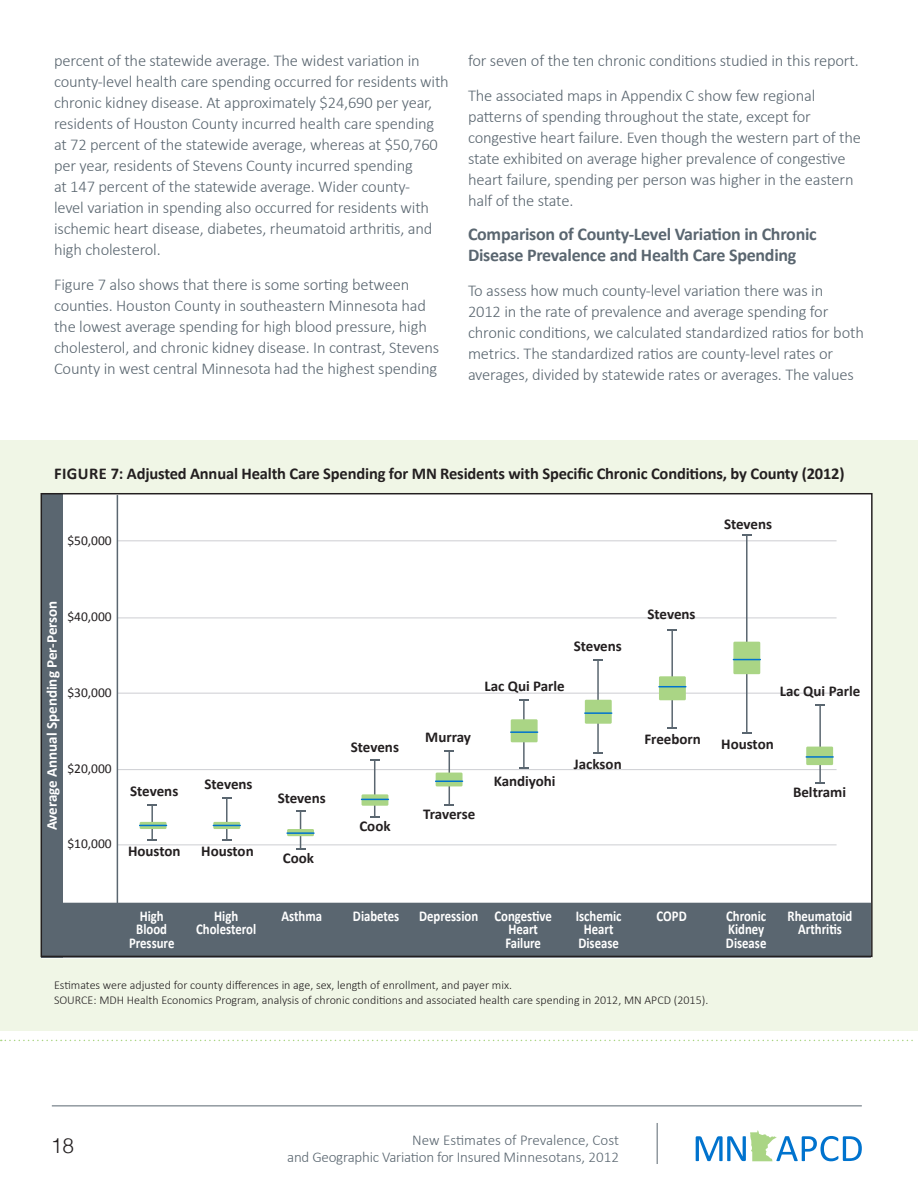
<style>
.page{position:relative;width:918px;height:1188px;background:#fff}
.page>*{position:absolute;margin:0;border:0;box-sizing:border-box;transform-origin:0 0}
.t1{font:300 21px "Helvetica";color:#231f20}
.Sub_head{font:700 18px/21px "Calibri";letter-spacing:-.015em;color:#5a6670}
.t2{font:300 16.5px/21px "Calibri";letter-spacing:-.01em;color:#5a6670}
.Figure___Table_Title{font:700 16.5px "Calibri";letter-spacing:-.01em;color:#231f20}
.t3{font:700 15px "Calibri";color:#231f20}
.t4{font:700 15px/13.5px "Calibri";color:#fff;text-align:center;scale:.85 1}
.t5{font:300 15px/16.5px "Calibri";letter-spacing:-.015em;color:#5a6670;text-align:right}
.t6{font:700 15px "Calibri";color:#fff}
.t7{font:13.5px "Calibri";color:#231f20}
.t8{font:300 12px "Calibri";color:#231f20}
</style>
<div class="page">
<hr style="left:52px;top:1106px;width:810px;height:1px;background:#5a6670">
<hr style="left:657px;top:1123px;width:1px;height:41px;background:#5a6670">
<svg style="left:696px;top:1130px;width:166px;height:31px"></svg>
<hr style="left:0;top:440px;width:1px;height:464px;background:#f0f6e6">
<div style="left:0;top:441px;width:918px;height:590px;background:#f0f6e6"></div>
<svg style="left:1px;top:1040px;width:912px;height:1px"></svg>
<div style="left:41px;top:494px;width:831px;height:462px;background:#fff"></div>
<div style="left:42px;top:902px;width:829px;height:56px;background:#5a6670"></div>
<div style="left:42px;top:902px;width:830px;height:57px;border:1px solid #fff"></div>
<div style="left:41px;top:494px;width:22px;height:464px;background:#5a6670"></div>
<hr style="left:118px;top:769px;width:719px;height:1px;background:#cdced2">
<hr style="left:118px;top:844px;width:719px;height:1px;background:#cdced2">
<hr style="left:118px;top:540px;width:719px;height:1px;background:#cdced2">
<hr style="left:118px;top:618px;width:719px;height:1px;background:#cdced2">
<hr style="left:118px;top:693px;width:719px;height:1px;background:#cdced2">
<hr style="left:151px;top:805px;width:2px;height:35px;background:#5a6670">
<hr style="left:300px;top:811px;width:1px;height:38px;background:#5a6670">
<svg style="left:296px;top:848px;width:9px;height:2px"></svg>
<hr style="left:374px;top:760px;width:1px;height:57px;background:#5a6670">
<svg style="left:370px;top:816px;width:10px;height:2px"></svg>
<hr style="left:449px;top:751px;width:1px;height:54px;background:#5a6670">
<svg style="left:444px;top:750px;width:10px;height:2px"></svg>
<svg style="left:444px;top:804px;width:10px;height:2px"></svg>
<hr style="left:523px;top:700px;width:2px;height:68px;background:#5a6670">
<svg style="left:519px;top:767px;width:10px;height:2px"></svg>
<hr style="left:597px;top:660px;width:2px;height:93px;background:#5a6670">
<svg style="left:593px;top:659px;width:10px;height:2px"></svg>
<svg style="left:593px;top:752px;width:10px;height:2px"></svg>
<hr style="left:671px;top:630px;width:2px;height:98px;background:#5a6670">
<svg style="left:667px;top:727px;width:10px;height:2px"></svg>
<hr style="left:746px;top:535px;width:2px;height:198px;background:#5a6670">
<svg style="left:742px;top:732px;width:10px;height:2px"></svg>
<hr style="left:819px;top:705px;width:2px;height:78px;background:#5a6670">
<hr style="left:226px;top:798px;width:2px;height:42px;background:#5a6670">
<svg style="left:222px;top:797px;width:10px;height:2px"></svg>
<svg style="left:140px;top:822px;width:27px;height:7px"></svg>
<svg style="left:213px;top:822px;width:27px;height:7px"></svg>
<div style="left:287px;top:829px;width:27px;height:7px;background:#aad585"></div>
<svg style="left:362px;top:794px;width:26px;height:12px"></svg>
<div style="left:436px;top:773px;width:27px;height:13px;background:#aad585"></div>
<div style="left:511px;top:719px;width:27px;height:23px;background:#aad585"></div>
<div style="left:585px;top:700px;width:27px;height:24px;background:#aad585"></div>
<div style="left:659px;top:676px;width:27px;height:24px;background:#aad585"></div>
<div style="left:733px;top:642px;width:27px;height:32px;background:#aad585"></div>
<div style="left:806px;top:747px;width:27px;height:18px;background:#aad585"></div>
<svg style="left:140px;top:825px;width:27px;height:1px"></svg>
<svg style="left:213px;top:825px;width:27px;height:1px"></svg>
<hr style="left:287px;top:832px;width:27px;height:2px;background:#0073ce">
<svg style="left:362px;top:799px;width:26px;height:1px"></svg>
<svg style="left:436px;top:781px;width:27px;height:1px"></svg>
<hr style="left:511px;top:731px;width:27px;height:2px;background:#0073ce">
<hr style="left:585px;top:712px;width:27px;height:2px;background:#0073ce">
<svg style="left:659px;top:686px;width:27px;height:1px"></svg>
<svg style="left:733px;top:659px;width:27px;height:1px"></svg>
<hr style="left:806px;top:756px;width:27px;height:2px;background:#0073ce">
<hr style="left:117px;top:495px;width:1px;height:456px;background:#5a6670">
<p class="t2" style="left:54px;top:50px;width:396px">percent of the statewide average. The widest variation in county-level health care spending occurred for residents with chronic kidney disease. At approximately $24,690 per year, residents of Houston County incurred health care spending at 72 percent of the statewide average, whereas at $50,760 per year, residents of Stevens County incurred spending<br>at 147 percent of the statewide average. Wider county-<br>level variation in spending also occurred for residents with ischemic heart disease, diabetes, rheumatoid arthritis, and high cholesterol.</p>
<p class="t2" style="left:54px;top:274px;width:387px">Figure 7 also shows that there is some sorting between counties. Houston County in southeastern Minnesota had the lowest average spending for high blood pressure, high cholesterol, and chronic kidney disease. In contrast, Stevens County in west central Minnesota had the highest spending</p>
<p class="t2" style="left:468px;top:50px;width:392px">for seven of the ten chronic conditions studied in this report.</p>
<p class="t2" style="left:468px;top:85px;width:395px">The associated maps in Appendix C show few regional patterns of spending throughout the state, except for congestive heart failure. Even though the western part of the state exhibited on average higher prevalence of congestive heart failure, spending per person was higher in the eastern half of the state.</p>
<p class="Sub_head" style="left:468px;top:223px;width:350px">Comparison of County-Level Variation in Chronic<br>Disease Prevalence and Health Care Spending</p>
<p class="t2" style="left:468px;top:280px;width:397px">To assess how much county-level variation there was in<br>2012 in the rate of prevalence and average spending for chronic conditions, we calculated standardized ratios for both metrics. The standardized ratios are county-level rates or averages, divided by statewide rates or averages. The values</p>
<p class="Figure___Table_Title" style="left:54px;top:463px;width:792px">FIGURE 7: Adjusted Annual Health Care Spending for MN Residents with Specific Chronic Conditions, by County (2012)</p>
<p class="t7" style="left:67px;top:533px;width:46px">$50,000</p>
<p class="t3" style="left:724px;top:514px;width:50px">Stevens</p>
<p class="t6" style="left:43px;top:830px;width:231px;rotate:-90deg">Average Annual Spending Per-Person</p>
<p class="t7" style="left:67px;top:608px;width:46px">$40,000</p>
<p class="t7" style="left:67px;top:684px;width:46px">$30,000</p>
<p class="t7" style="left:67px;top:760px;width:46px">$20,000</p>
<p class="t7" style="left:67px;top:836px;width:46px">$10,000</p>
<p class="t3" style="left:130px;top:781px;width:50px">Stevens</p>
<p class="t3" style="left:204px;top:775px;width:50px">Stevens</p>
<p class="t3" style="left:128px;top:841px;width:54px">Houston</p>
<p class="t3" style="left:201px;top:842px;width:54px">Houston</p>
<p class="t3" style="left:278px;top:789px;width:50px">Stevens</p>
<p class="t3" style="left:283px;top:849px;width:33px">Cook</p>
<p class="t3" style="left:351px;top:738px;width:50px">Stevens</p>
<p class="t3" style="left:359px;top:817px;width:33px">Cook</p>
<p class="t3" style="left:574px;top:637px;width:50px">Stevens</p>
<p class="t3" style="left:484px;top:677px;width:82px">Lac Qui Parle</p>
<p class="t3" style="left:425px;top:728px;width:47px">Murray</p>
<p class="t3" style="left:423px;top:805px;width:54px">Traverse</p>
<p class="t3" style="left:494px;top:772px;width:63px">Kandiyohi</p>
<p class="t3" style="left:574px;top:755px;width:49px">Jackson</p>
<p class="t3" style="left:647px;top:605px;width:50px">Stevens</p>
<p class="t3" style="left:644px;top:730px;width:58px">Freeborn</p>
<p class="t3" style="left:780px;top:682px;width:82px">Lac Qui Parle</p>
<p class="t3" style="left:721px;top:735px;width:54px">Houston</p>
<p class="t3" style="left:793px;top:783px;width:55px">Beltrami</p>
<p class="t4" style="left:129px;top:908px;width:55px">High<br>Blood<br>Pressure</p>
<p class="t4" style="left:196px;top:908px;width:72px">High<br>Cholesterol</p>
<p class="t4" style="left:281px;top:908px;width:49px">Asthma</p>
<p class="t4" style="left:353px;top:908px;width:56px">Diabetes</p>
<p class="t4" style="left:505px;top:908px;width:56px;text-align:left;text-indent:-86px">Depression Congestive<br>Heart<br>Failure</p>
<p class="t4" style="left:576px;top:908px;width:56px">Ischemic<br>Heart<br>Disease</p>
<p class="t4" style="left:657px;top:908px;width:37px">COPD</p>
<p class="t4" style="left:726px;top:908px;width:49px;text-align:left">Chronic<br>Kidney<br>Disease</p>
<p class="t4" style="left:788px;top:908px;width:78px">Rheumatoid<br>Arthritis</p>
<p class="t8" style="left:54px;top:977px;width:459px">Estimates were adjusted for county differences in age, sex, length of enrollment, and payer mix.</p>
<p class="t8" style="left:54px;top:992px;width:656px">SOURCE: MDH Health Economics Program, analysis of chronic conditions and associated health care spending in 2012, MN APCD (2015).</p>
<p class="t1" style="left:51px;top:1128px;width:25px">18</p>
<p class="t5" style="left:287px;top:1132px;width:333px">New Estimates of Prevalence, Cost<br>and Geographic Variation for Insured Minnesotans, 2012</p>
</div>
